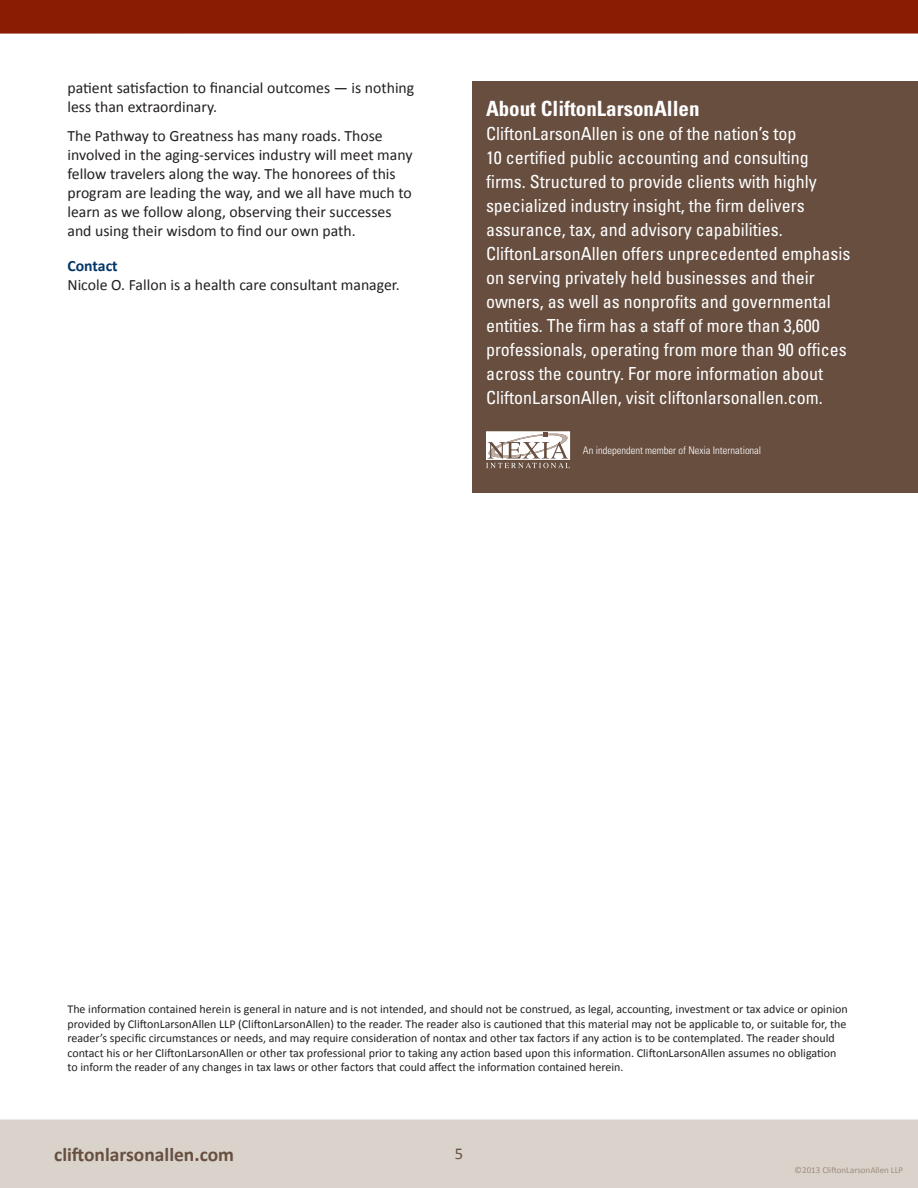
<style>
.page{position:relative;width:918px;height:1188px;background:#fff}
.page>*{position:absolute;margin:0;border:0;box-sizing:border-box;transform-origin:0 0}
.Pull_out_sentence_he{font:700 condensed 21px "Univers LT Std";color:#fff}
.t1{font:700 19.5px "Calibri";color:#674e3f}
.Pull_Out_Sentence{font:condensed 18px/24px "Univers LT Std";color:#fff}
.Page_Number{font:16.5px "Calibri";color:#674e3f}
.Body_Copy{font:15.75px/18.9px "Calibri";color:#231f20}
.Body_Subhead{font:700 15.75px "Calibri";color:#003667}
.Disclaimer{font:12px/14.4px "Calibri";color:#231f20}
.t2{font:300 condensed 10.5px "Univers LT Std";color:#fff}
.t3{font:9px "Calibri";color:#a08c7f}
</style>
<div class="page">
<div style="left:0;top:1120px;width:918px;height:68px;background:#d9d3cc"></div>
<div style="left:0;top:0;width:918px;height:34px;background:#891c02"></div>
<div style="left:472px;top:81px;width:446px;height:411px;background:#674e3f"></div>
<svg style="left:486px;top:431px;width:84px;height:37px"></svg>
<p class="Body_Copy" style="left:68px;top:78px;width:348px">patient satisfaction to financial outcomes — is nothing less than extraordinary.</p>
<p class="Body_Copy" style="left:68px;top:127px;width:347px">The Pathway to Greatness has many roads. Those involved in the aging-services industry will meet many fellow travelers along the way. The honorees of this program are leading the way, and we all have much to learn as we follow along, observing their successes and using their wisdom to find our own path.</p>
<p class="Body_Subhead" style="left:68px;top:256px;width:52px">Contact</p>
<p class="Body_Copy" style="left:68px;top:275px;width:334px">Nicole O. Fallon is a health care consultant manager.</p>
<p class="Pull_out_sentence_he" style="left:486px;top:96px;width:215px">About CliftonLarsonAllen</p>
<p class="Pull_Out_Sentence" style="left:486px;top:122px;width:366px">CliftonLarsonAllen is one of the nation’s top<br>10 certified public accounting and consulting firms. Structured to provide clients with highly specialized industry insight, the firm delivers assurance, tax, and advisory capabilities.<br>CliftonLarsonAllen offers unprecedented emphasis on serving privately held businesses and their owners, as well as nonprofits and governmental entities. The firm has a staff of more than 3,600 professionals, operating from more than 90 offices across the country. For more information about CliftonLarsonAllen, visit cliftonlarsonallen.com.</p>
<p class="t2" style="left:583px;top:444px;width:180px">An independent member of Nexia International</p>
<p class="Disclaimer" style="left:68px;top:1002px;width:782px">The information contained herein is general in nature and is not intended, and should not be construed, as legal, accounting, investment or tax advice or opinion provided by CliftonLarsonAllen LLP (CliftonLarsonAllen) to the reader. The reader also is cautioned that this material may not be applicable to, or suitable for, the reader’s specific circumstances or needs, and may require consideration of nontax and other tax factors if any action is to be contemplated. The reader should contact his or her CliftonLarsonAllen or other tax professional prior to taking any action based upon this information. CliftonLarsonAllen assumes no obligation to inform the reader of any changes in tax laws or other factors that could affect the information contained herein.</p>
<h2 class="t1" style="left:54px;top:1142px;width:181px">cliftonlarsonallen.com</h2>
<p class="Page_Number" style="left:455px;top:1144px;width:10px">5</p>
<p class="t3" style="left:795px;top:1164px;width:110px">©2013 CliftonLarsonAllen LLP</p>
</div>
